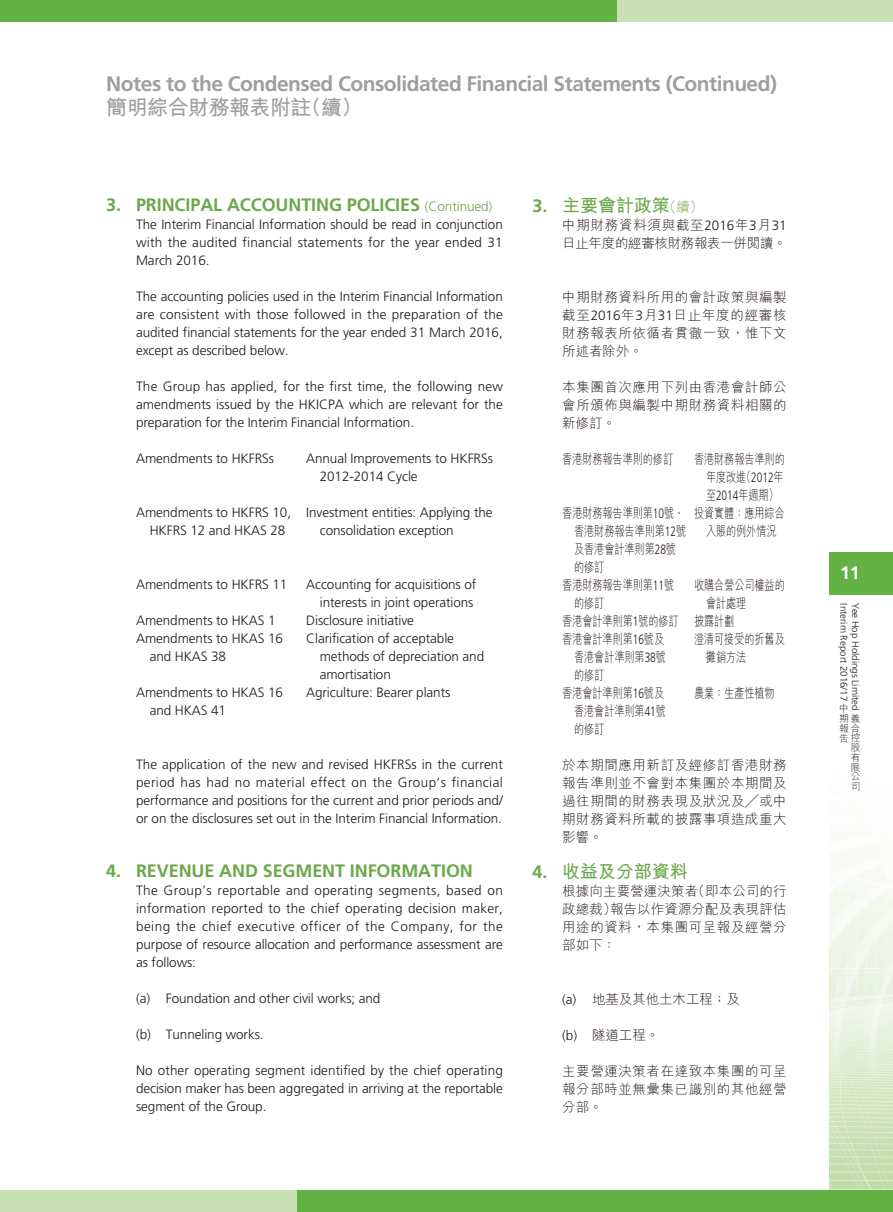
<style>
.page{position:relative;width:893px;height:1212px;background:#fff}
.page>*{position:absolute;margin:0;border:0;box-sizing:border-box;transform-origin:0 0}
.t1{font:700 21px "Frutiger LT Std";letter-spacing:-.025em;color:#9f9fa0}
.t2{font:21px "M Hei HK Bold E Ten B5 H";letter-spacing:-.025em;color:#9f9fa0}
.t3{font:700 18px "Frutiger LT Std";letter-spacing:-.005em;color:#6ca84c}
.t4{font:18px "M Hei HK Bold E Ten B5 H";letter-spacing:-.005em;color:#6ca84c}
.t5{font:700 18px "Frutiger LT Std";color:#fff}
.t6{font:300 13.5px/18px "Frutiger LT Std";letter-spacing:-.005em;color:#231916;text-align:justify}
.t7{font:13.5px/18px "M Hei HK Light E Ten B5 H";letter-spacing:.005em;color:#231916;text-align:justify}
.t8{font:13.5px/18px "M Hei HK Light E Ten B5 H";letter-spacing:.005em;color:#231916;scale:.75 1}
.t9{font:13.5px/18px "M Hei HK Light E Ten B5 H";letter-spacing:-.025em;color:#231916}
.t10{font:300 9.75px "Frutiger LT Std";color:#231916}
.t11{font:9.75px/9.8px "M Hei HK Light E Ten B5 V";color:#231916;text-align:right}
.s1{font-weight:300;font-size:13.5px}
.s2{font-family:"Frutiger LT Std";font-weight:700}
.s3{font-family:"M Hei HK Light E Ten B5 H";font-size:13.5px}
.s4{font-family:"Frutiger LT Std";font-weight:300}
</style>
<div class="page">
<img style="left:829px;top:855px;width:64px;height:336px">
<div style="left:829px;top:553px;width:64px;height:42px;background:#65b244"></div>
<div style="left:0;top:0;width:893px;height:21px;background:#cae1b5"></div>
<div style="left:0;top:0;width:617px;height:21px;background:#65b244"></div>
<div style="left:0;top:1191px;width:893px;height:21px;background:#cae1b5"></div>
<div style="left:298px;top:1191px;width:595px;height:21px;background:#65b244"></div>
<h1 class="t1" style="left:106px;top:74px;width:672px">Notes to the Condensed Consolidated Financial Statements (Continued)</h1>
<h1 class="t2" style="left:106px;top:100px;width:258px">簡明綜合財務報表附註（續）</h1>
<h2 class="t3" style="left:106px;top:196px;width:388px">3. PRINCIPAL ACCOUNTING POLICIES <span class="s1">(Continued)</span></h2>
<p class="t6" style="left:136px;top:216px;width:368px">The Interim Financial Information should be read in conjunction with the audited financial statements for the year ended 31<br>March 2016.</p>
<p class="t6" style="left:136px;top:288px;width:368px">The accounting policies used in the Interim Financial Information are consistent with those followed in the preparation of the audited financial statements for the year ended 31 March 2016, except as described below.</p>
<p class="t6" style="left:136px;top:378px;width:368px">The Group has applied, for the first time, the following new amendments issued by the HKICPA which are relevant for the preparation for the Interim Financial Information.</p>
<p class="t6" style="left:136px;top:450px;width:139px">Amendments to HKFRSs</p>
<p class="t6" style="left:320px;top:450px;width:175px;text-indent:-14px">Annual Improvements to HKFRSs<br>2012-2014 Cycle</p>
<p class="t6" style="left:136px;top:504px;width:157px;text-align:center">Amendments to HKFRS 10,<br>HKFRS 12 and HKAS 28</p>
<p class="t6" style="left:320px;top:504px;width:174px;text-indent:-14px">Investment entities: Applying the consolidation exception</p>
<p class="t6" style="left:136px;top:576px;width:153px">Amendments to HKFRS 11</p>
<p class="t6" style="left:306px;top:576px;width:172px;text-align:right">Accounting for acquisitions of interests in joint operations</p>
<p class="t6" style="left:136px;top:612px;width:141px">Amendments to HKAS 1</p>
<p class="t6" style="left:306px;top:612px;width:109px">Disclosure initiative</p>
<p class="t6" style="left:150px;top:630px;width:135px;text-indent:-14px">Amendments to HKAS 16 and HKAS 38</p>
<p class="t6" style="left:320px;top:630px;width:166px;text-align:left;text-indent:-14px">Clarification of acceptable methods of depreciation and amortisation</p>
<p class="t6" style="left:150px;top:684px;width:135px;text-indent:-14px">Amendments to HKAS 16 and HKAS 41</p>
<p class="t6" style="left:306px;top:684px;width:146px">Agriculture: Bearer plants</p>
<p class="t6" style="left:136px;top:756px;width:368px">The application of the new and revised HKFRSs in the current period has had no material effect on the Group’s financial performance and positions for the current and prior periods and/ or on the disclosures set out in the Interim Financial Information.</p>
<h2 class="t3" style="left:106px;top:862px;width:368px">4. REVENUE AND SEGMENT INFORMATION</h2>
<p class="t6" style="left:136px;top:882px;width:368px">The Group’s reportable and operating segments, based on information reported to the chief operating decision maker, being the chief executive officer of the Company, for the purpose of resource allocation and performance assessment are as follows:</p>
<p class="t6" style="left:136px;top:990px;width:246px">(a) Foundation and other civil works; and</p>
<p class="t6" style="left:136px;top:1026px;width:129px">(b) Tunneling works.</p>
<p class="t6" style="left:136px;top:1062px;width:368px">No other operating segment identified by the chief operating decision maker has been aggregated in arriving at the reportable segment of the Group.</p>
<h2 class="t4" style="left:532px;top:198px;width:172px"><span class="s2">3.</span> 主要會計政策<span class="s3">（續）</span></h2>
<p class="t9" style="left:562px;top:218px;width:226px">中期財務資料須與截至<span class="s4">2016</span>年<span class="s4">3</span>月<span class="s4">31</span>日止年度的經審核財務報表一併閱讀。</p>
<p class="t7" style="left:562px;top:290px;width:226px">中期財務資料所用的會計政策與編製截至<span class="s4">2016</span>年<span class="s4">3</span>月<span class="s4">31</span>日止年度的經審核財務報表所依循者貫徹一致，惟下文所述者除外。</p>
<p class="t7" style="left:562px;top:380px;width:226px">本集團首次應用下列由香港會計師公會所頒佈與編製中期財務資料相關的新修訂。</p>
<p class="t8" style="left:562px;top:452px;width:149px">香港財務報告準則的修訂</p>
<p class="t8" style="left:706px;top:452px;width:107px;text-align:justify;text-indent:-12px">香港財務報告準則的年度改進（<span class="s4">2012</span>年至<span class="s4">2014</span>年週期）</p>
<p class="t8" style="left:574px;top:506px;width:151px;text-indent:-12px">香港財務報告準則第<span class="s4">10</span>號、香港財務報告準則第<span class="s4">12</span>號及香港會計準則第<span class="s4">28</span>號的修訂</p>
<p class="t8" style="left:694px;top:506px;width:122px;text-align:center">投資實體：應用綜合入賬的例外情況</p>
<p class="t8" style="left:574px;top:578px;width:135px;text-indent:-12px">香港財務報告準則第<span class="s4">11</span>號的修訂</p>
<p class="t8" style="left:694px;top:578px;width:122px">收購合營公司權益的</p>
<p class="t8" style="left:706px;top:596px;width:55px">會計處理</p>
<p class="t8" style="left:562px;top:614px;width:231px">香港會計準則第<span class="s4">1</span>號的修訂 披露計劃</p>
<p class="t8" style="left:562px;top:632px;width:137px">香港會計準則第<span class="s4">16</span>號及</p>
<p class="t8" style="left:574px;top:650px;width:124px">香港會計準則第<span class="s4">38</span>號</p>
<p class="t8" style="left:574px;top:668px;width:42px">的修訂</p>
<p class="t8" style="left:706px;top:632px;width:107px;text-indent:-12px">澄清可接受的折舊及攤銷方法</p>
<p class="t8" style="left:574px;top:686px;width:124px;text-indent:-12px">香港會計準則第<span class="s4">16</span>號及香港會計準則第<span class="s4">41</span>號的修訂</p>
<p class="t8" style="left:694px;top:686px;width:109px">農業：生產性植物</p>
<p class="t7" style="left:562px;top:758px;width:226px">於本期間應用新訂及經修訂香港財務報告準則並不會對本集團於本期間及過往期間的財務表現及狀況及╱或中期財務資料所載的披露事項造成重大影響。</p>
<h2 class="t4" style="left:532px;top:864px;width:157px"><span class="s2">4.</span> 收益及分部資料</h2>
<p class="t7" style="left:562px;top:884px;width:226px">根據向主要營運決策者（即本公司的行政總裁）報告以作資源分配及表現評估用途的資料，本集團可呈報及經營分部如下：</p>
<p class="t7" style="left:562px;top:992px;width:179px"><span class="s4">(a)</span> 地基及其他土木工程；及</p>
<p class="t7" style="left:562px;top:1028px;width:98px"><span class="s4">(b)</span> 隧道工程。</p>
<p class="t7" style="left:562px;top:1064px;width:226px">主要營運決策者在達致本集團的可呈報分部時並無彙集已識別的其他經營分部。</p>
<h2 class="t5" style="left:840px;top:564px;width:21px">11</h2>
<p class="t10" style="left:860px;top:603px;width:108px;rotate:90deg">Yee Hop Holdings Limited</p>
<p class="t11" style="left:839px;top:715px;width:22px">期義報合告控股<br>有<br>限<br>公<br>司</p>
<p class="t10" style="left:848px;top:603px;width:99px;rotate:90deg">Interim Report 2016/17</p>
<p class="t11" style="left:839px;top:705px;width:10px">中</p>
</div>
